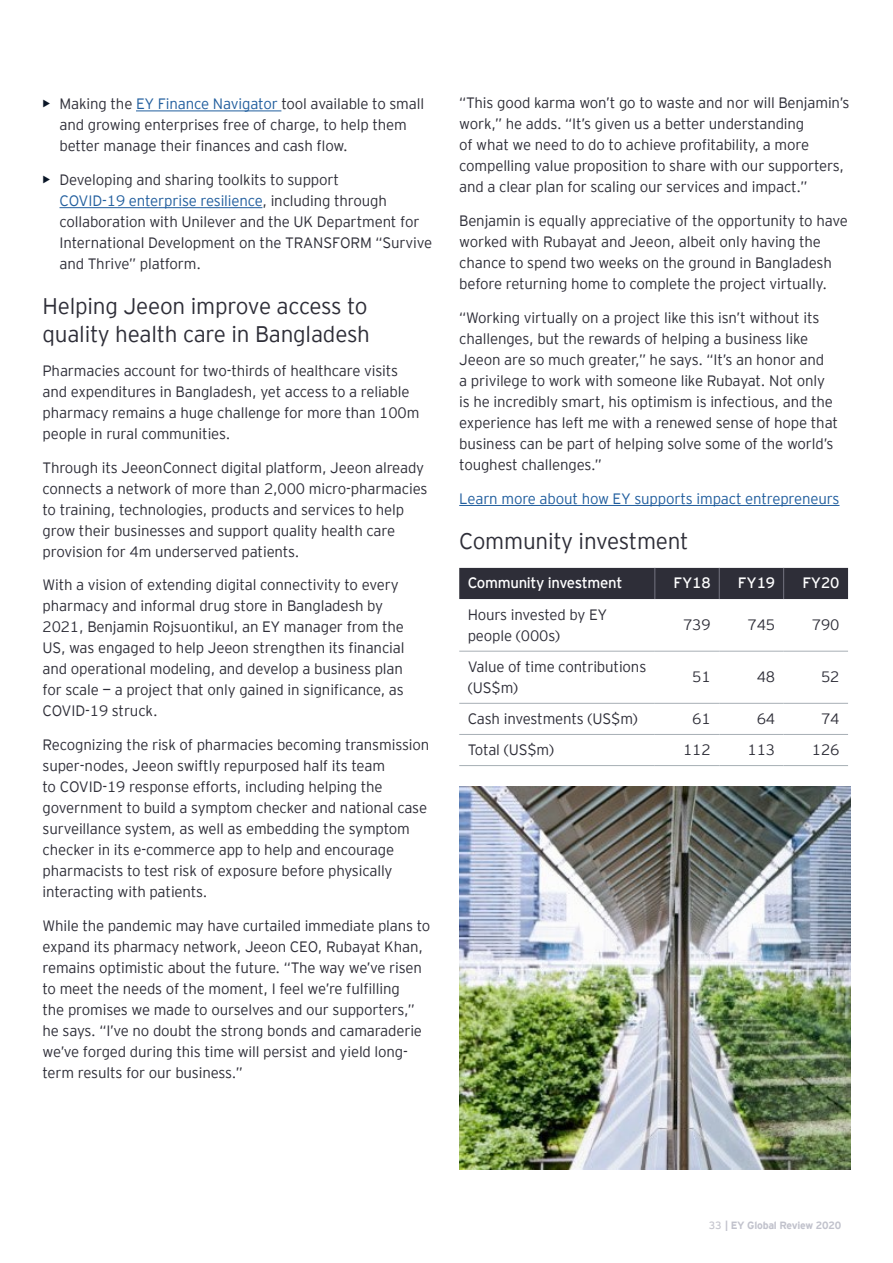
<style>
.page{position:relative;width:893px;height:1263px;background:#fff}
.page>*{position:absolute;margin:0;border:0;box-sizing:border-box;transform-origin:0 0}
.t1{font:300 22.5px/28.5px "EY Interstate";letter-spacing:-.01em;color:#2e2e38}
.t2{font:300 15px/21px "EY Interstate";letter-spacing:-.01em;color:#2e2e38}
.t3{font:300 15px "EY Interstate";letter-spacing:-.01em;color:#215e9e}
.t4{font:300 15px "EY Interstate";letter-spacing:-.02em;color:#fff}
.t5{font:700 10.5px "EY Interstate";letter-spacing:-.02em;color:#c1c2cc}
.s1{font-weight:700;color:#0a1627}
.s2{color:#215e9e}
.s3{font-weight:400;color:#c4c4cd}
</style>
<div class="page">
<hr style="left:136px;top:111px;width:145px;height:1px;background:#215e9e">
<hr style="left:60px;top:207px;width:202px;height:1px;background:#215e9e">
<hr style="left:459px;top:505px;width:380px;height:1px;background:#215e9e">
<div style="left:459px;top:568px;width:389px;height:31px;background:#2e2e38"></div>
<hr style="left:459px;top:651px;width:196px;height:1px;background:#a7afb5">
<hr style="left:655px;top:651px;width:64px;height:1px;background:#a7afb5">
<hr style="left:719px;top:651px;width:65px;height:1px;background:#a7afb5">
<hr style="left:784px;top:651px;width:64px;height:1px;background:#a7afb5">
<hr style="left:459px;top:703px;width:196px;height:1px;background:#a7afb5">
<hr style="left:655px;top:703px;width:64px;height:1px;background:#a7afb5">
<hr style="left:719px;top:703px;width:65px;height:1px;background:#a7afb5">
<hr style="left:784px;top:703px;width:64px;height:1px;background:#a7afb5">
<hr style="left:459px;top:734px;width:196px;height:1px;background:#a7afb5">
<hr style="left:655px;top:734px;width:64px;height:1px;background:#a7afb5">
<hr style="left:719px;top:734px;width:65px;height:1px;background:#a7afb5">
<hr style="left:784px;top:734px;width:64px;height:1px;background:#a7afb5">
<hr style="left:459px;top:765px;width:196px;height:1px;background:#a7afb5">
<hr style="left:655px;top:765px;width:64px;height:1px;background:#a7afb5">
<hr style="left:719px;top:765px;width:65px;height:1px;background:#a7afb5">
<hr style="left:784px;top:765px;width:64px;height:1px;background:#a7afb5">
<hr style="left:655px;top:568px;width:1px;height:31px;background:#747480">
<hr style="left:719px;top:568px;width:1px;height:31px;background:#747480">
<hr style="left:783px;top:568px;width:1px;height:31px;background:#747480">
<img style="left:459px;top:787px;width:391px;height:382px">
<p class="t2" style="left:60px;top:92px;width:366px;text-indent:-17px"><span class="s1">•</span> Making the <span class="s2">EY Finance Navigator</span> tool available to small and growing enterprises free of charge, to help them better manage their finances and cash flow.</p>
<p class="t2" style="left:60px;top:168px;width:374px;text-indent:-17px"><span class="s1">•</span> Developing and sharing toolkits to support<br><span class="s2">COVID-19 enterprise resilience</span>, including through collaboration with Unilever and the UK Department for International Development on the TRANSFORM “Survive and Thrive” platform.</p>
<h1 class="t1" style="left:43px;top:290px;width:329px">Helping Jeeon improve access to quality health care in Bangladesh</h1>
<p class="t2" style="left:43px;top:359px;width:378px">Pharmacies account for two-thirds of healthcare visits and expenditures in Bangladesh, yet access to a reliable pharmacy remains a huge challenge for more than 100m people in rural communities.</p>
<p class="t2" style="left:43px;top:456px;width:387px">Through its JeeonConnect digital platform, Jeeon already connects a network of more than 2,000 micro-pharmacies to training, technologies, products and services to help grow their businesses and support quality health care provision for 4m underserved patients.</p>
<p class="t2" style="left:43px;top:574px;width:364px">With a vision of extending digital connectivity to every pharmacy and informal drug store in Bangladesh by 2021, Benjamin Rojsuontikul, an EY manager from the US, was engaged to help Jeeon strengthen its financial and operational modeling, and develop a business plan for scale — a project that only gained in significance, as COVID-19 struck.</p>
<p class="t2" style="left:43px;top:733px;width:388px">Recognizing the risk of pharmacies becoming transmission super-nodes, Jeeon swiftly repurposed half its team<br>to COVID-19 response efforts, including helping the government to build a symptom checker and national case surveillance system, as well as embedding the symptom checker in its e-commerce app to help and encourage pharmacists to test risk of exposure before physically interacting with patients.</p>
<p class="t2" style="left:43px;top:914px;width:389px">While the pandemic may have curtailed immediate plans to expand its pharmacy network, Jeeon CEO, Rubayat Khan, remains optimistic about the future. “The way we’ve risen to meet the needs of the moment, I feel we’re fulfilling<br>the promises we made to ourselves and our supporters,” he says. “I’ve no doubt the strong bonds and camaraderie we’ve forged during this time will persist and yield long&shy;term results for our business.”</p>
<p class="t2" style="left:459px;top:92px;width:392px">“This good karma won’t go to waste and nor will Benjamin’s work,” he adds. “It’s given us a better understanding<br>of what we need to do to achieve profitability, a more compelling value proposition to share with our supporters, and a clear plan for scaling our services and impact.”</p>
<p class="t2" style="left:459px;top:209px;width:390px">Benjamin is equally appreciative of the opportunity to have worked with Rubayat and Jeeon, albeit only having the chance to spend two weeks on the ground in Bangladesh before returning home to complete the project virtually.</p>
<p class="t2" style="left:459px;top:306px;width:380px">“Working virtually on a project like this isn’t without its challenges, but the rewards of helping a business like Jeeon are so much greater,” he says. “It’s an honor and<br>a privilege to work with someone like Rubayat. Not only is he incredibly smart, his optimism is infectious, and the experience has left me with a renewed sense of hope that business can be part of helping solve some of the world’s toughest challenges.”</p>
<p class="t3" style="left:459px;top:488px;width:382px">Learn more about how EY supports impact entrepreneurs</p>
<h1 class="t1" style="left:459px;top:526px;width:231px">Community investment</h1>
<p class="t4" style="left:468px;top:572px;width:156px">Community investment</p>
<p class="t4" style="left:673px;top:572px;width:39px">FY18</p>
<p class="t4" style="left:738px;top:572px;width:39px">FY19</p>
<p class="t4" style="left:802px;top:572px;width:39px">FY20</p>
<p class="t2" style="left:468px;top:603px;width:141px">Hours invested by EY people (000s)</p>
<p class="t2" style="left:683px;top:613px;width:29px">739</p>
<p class="t2" style="left:747px;top:613px;width:29px">745</p>
<p class="t2" style="left:812px;top:613px;width:29px">790</p>
<p class="t2" style="left:468px;top:655px;width:180px">Value of time contributions (US$m)</p>
<p class="t2" style="left:692px;top:665px;width:20px">51</p>
<p class="t2" style="left:757px;top:665px;width:20px">48</p>
<p class="t2" style="left:821px;top:665px;width:20px">52</p>
<p class="t2" style="left:468px;top:707px;width:172px">Cash investments (US$m)</p>
<p class="t2" style="left:692px;top:707px;width:20px">61</p>
<p class="t2" style="left:757px;top:707px;width:20px">64</p>
<p class="t2" style="left:821px;top:707px;width:20px">74</p>
<p class="t2" style="left:468px;top:738px;width:88px">Total (US$m)</p>
<p class="t2" style="left:683px;top:738px;width:29px">112</p>
<p class="t2" style="left:747px;top:738px;width:29px">113</p>
<p class="t2" style="left:812px;top:738px;width:29px">126</p>
<p class="t5" style="left:709px;top:1217px;width:134px"><span class="s3">33</span> | EY Global Review 2020</p>
</div>
